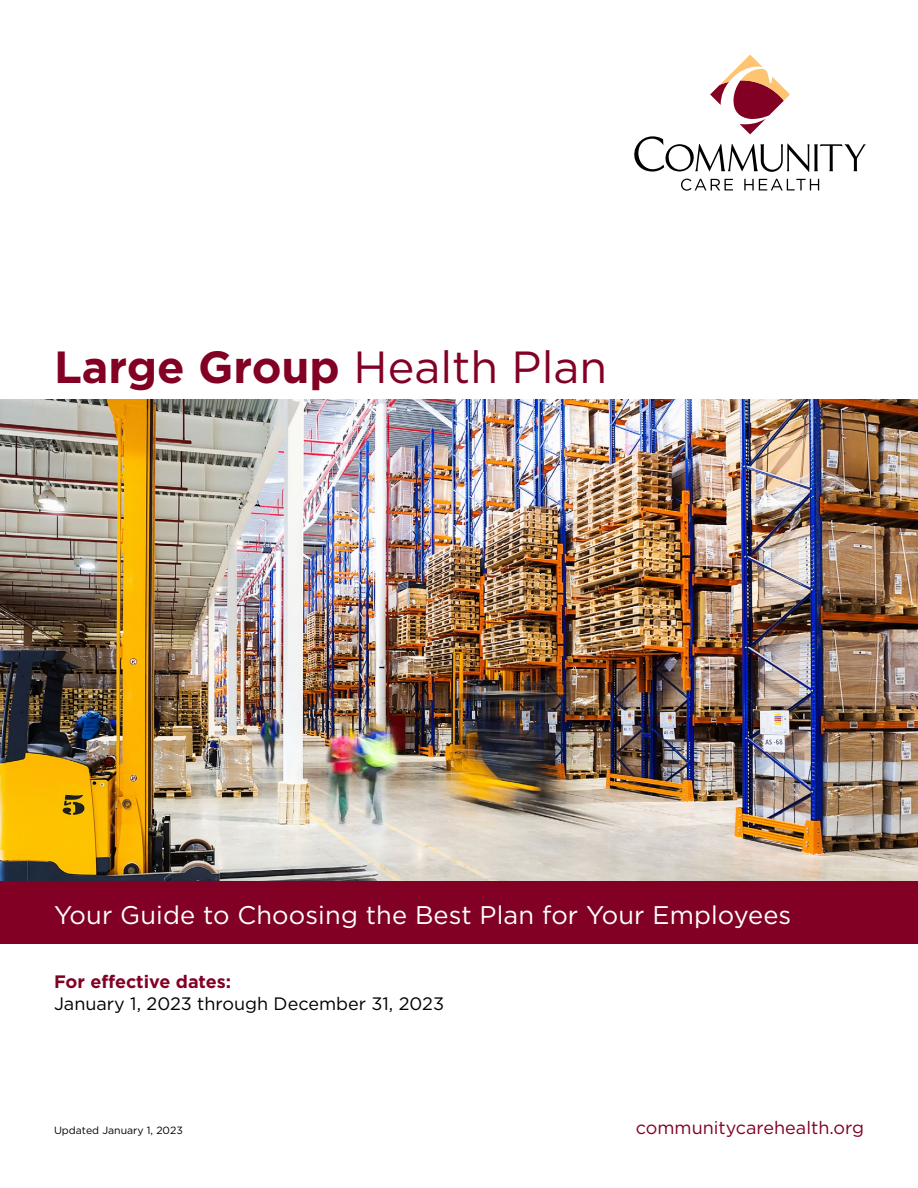
<style>
.page{position:relative;width:918px;height:1188px;background:#fff}
.page>*{position:absolute;margin:0;border:0;box-sizing:border-box;transform-origin:0 0}
.t1{font:700 45px "Gotham";color:#820024}
.t2{font:25.5px "Gotham";letter-spacing:.005em;color:#fff}
.t3{font:18px "Gotham";color:#000}
.t4{font:18px "Gotham";color:#820024}
.t5{font:700 18px "Gotham";color:#820024}
.t6{font:10.5px "Gotham";color:#000}
.s1{font-weight:400}
</style>
<div class="page">
<div style="left:0;top:881px;width:918px;height:63px;background:#820024"></div>
<img style="left:0;top:399px;width:918px;height:482px">
<svg style="left:681px;top:179px;width:52px;height:12px"></svg>
<svg style="left:744px;top:179px;width:75px;height:11px"></svg>
<svg style="left:634px;top:55px;width:232px;height:117px"></svg>
<h1 class="t1" style="left:54px;top:338px;width:555px">Large Group <span class="s1">Health Plan</span></h1>
<p class="t2" style="left:54px;top:899px;width:739px">Your Guide to Choosing the Best Plan for Your Employees</p>
<p class="t5" style="left:54px;top:970px;width:179px">For effective dates:</p>
<p class="t3" style="left:54px;top:992px;width:392px">January 1, 2023 through December 31, 2023</p>
<p class="t6" style="left:54px;top:1124px;width:130px">Updated January 1, 2023</p>
<p class="t4" style="left:636px;top:1116px;width:230px">communitycarehealth.org</p>
</div>
